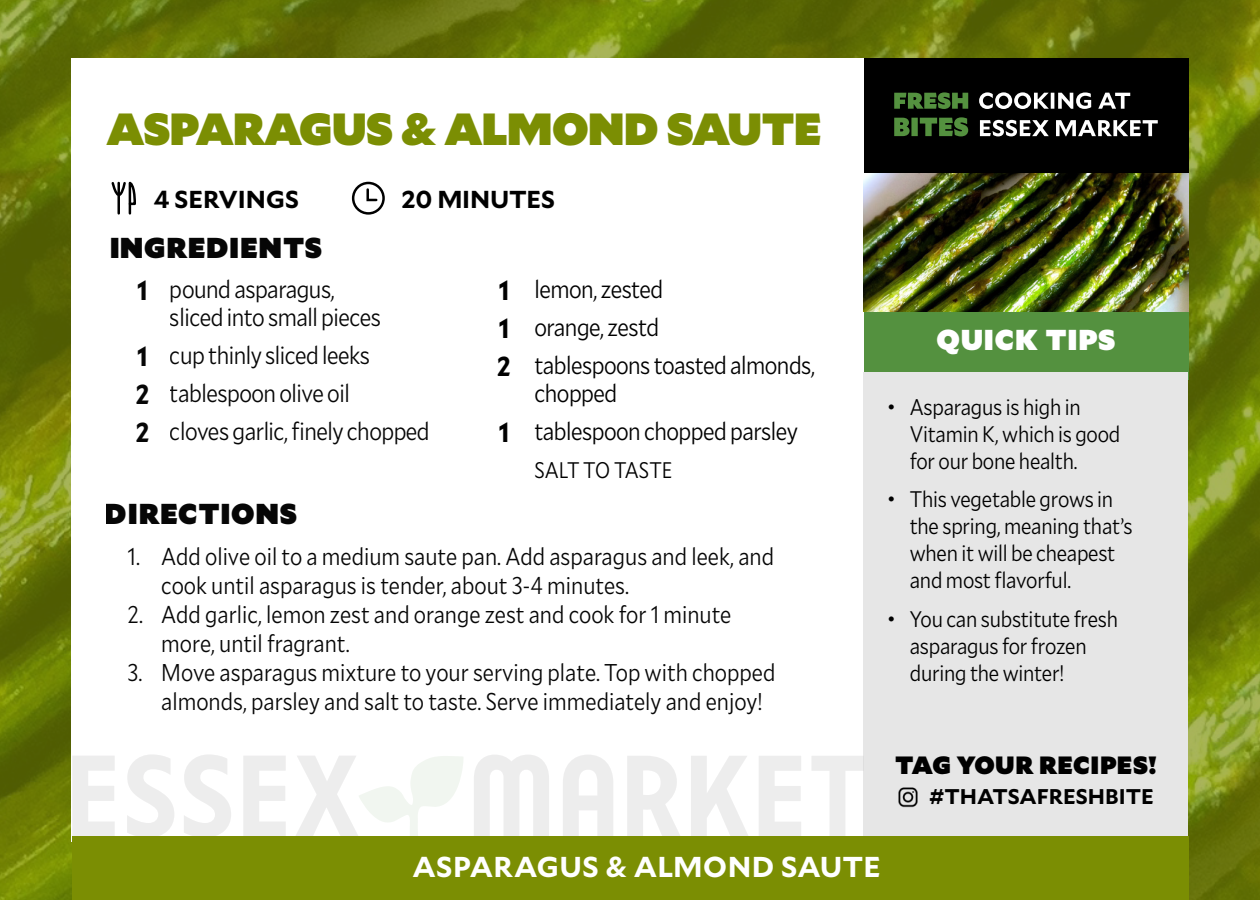
<style>
.page{position:relative;width:1260px;height:900px;background:#fff}
.page>*{position:absolute;margin:0;border:0;box-sizing:border-box;transform-origin:0 0}
.t1{font:900 45px "Mallory";letter-spacing:-.02em;color:#7b8e03}
.t2{font:900 28.75px "Mallory";letter-spacing:.025em;color:#000}
.t3{font:700 28.75px "Mallory";letter-spacing:.005em;color:#fff}
.t4{font:900 28.75px "Mallory";letter-spacing:.025em;color:#fff}
.t5{font:700 27.5px/38px "Mallory Narrow";color:#000;text-align:justify}
.t6{font:300 25px/28px "Mallory Narrow";letter-spacing:-.02em;color:#000}
.t7{font:900 25px "Mallory";letter-spacing:.015em;color:#000}
.t8{font:700 24.5px "Mallory";letter-spacing:-.01em;color:#000}
.t9{font:300 24.25px/29px "Mallory Narrow";color:#000}
.t10{font:300 22.5px/27px "Mallory Narrow";letter-spacing:-.01em;color:#000}
.t11{font:700 21.25px "Mallory";color:#000}
</style>
<div class="page">
<img style="left:0;top:0;width:1260px;height:900px">
<div style="left:72px;top:58px;width:1116px;height:784px;background:#fff"></div>
<div style="left:864px;top:311px;width:324px;height:69px;background:#54913f"></div>
<div style="left:864px;top:372px;width:324px;height:470px;background:#e6e6e6"></div>
<img style="left:864px;top:173px;width:324px;height:138px">
<svg style="left:474px;top:755px;width:390px;height:82px"></svg>
<svg style="left:72px;top:755px;width:392px;height:82px"></svg>
<div style="left:864px;top:58px;width:324px;height:115px;background:#000"></div>
<svg style="left:980px;top:120px;width:178px;height:16px"></svg>
<svg style="left:979px;top:92px;width:151px;height:17px"></svg>
<svg style="left:894px;top:117px;width:74px;height:19px"></svg>
<svg style="left:894px;top:92px;width:74px;height:17px"></svg>
<div style="left:352px;top:182px;width:33px;height:33px;border:2px solid #000;border-radius:50%"></div>
<svg style="left:366px;top:187px;width:13px;height:15px"></svg>
<svg style="left:111px;top:181px;width:25px;height:34px"></svg>
<div style="left:72px;top:837px;width:1116px;height:63px;background:#7b8e03"></div>
<img style="left:898px;top:787px;width:20px;height:21px">
<p class="t1" style="left:106px;top:92px;width:717px">ASPARAGUS &amp; ALMOND SAUTE</p>
<p class="t8" style="left:154px;top:181px;width:147px">4 SERVINGS</p>
<p class="t8" style="left:402px;top:181px;width:155px">20 MINUTES</p>
<p class="t2" style="left:109px;top:225px;width:214px">INGREDIENTS</p>
<p class="t5" style="left:137px;top:270px;width:12px">1</p>
<p class="t5" style="left:136px;top:336px;width:15px">1<br>2<br>2</p>
<p class="t6" style="left:170px;top:274px;width:213px">pound asparagus, sliced into small pieces</p>
<p class="t6" style="left:170px;top:335px;width:261px;line-height:38px">cup thinly sliced leeks tablespoon olive oil<br>cloves garlic, finely chopped</p>
<p class="t5" style="left:499px;top:270px;width:12px">1</p>
<p class="t5" style="left:499px;top:308px;width:12px">1</p>
<p class="t5" style="left:497px;top:346px;width:15px">2</p>
<p class="t5" style="left:499px;top:412px;width:12px">1</p>
<p class="t6" style="left:535px;top:274px;width:130px">lemon, zested</p>
<p class="t6" style="left:535px;top:312px;width:126px">orange, zestd</p>
<p class="t6" style="left:535px;top:350px;width:282px">tablespoons toasted almonds, chopped</p>
<p class="t6" style="left:535px;top:416px;width:265px">tablespoon chopped parsley</p>
<p class="t10" style="left:535px;top:456px;width:139px">SALT TO TASTE</p>
<p class="t2" style="left:105px;top:491px;width:194px">DIRECTIONS</p>
<p class="t9" style="left:161px;top:541px;width:614px;text-indent:-34px">1. Add olive oil to a medium saute pan. Add asparagus and leek, and cook until asparagus is tender, about 3-4 minutes.</p>
<p class="t9" style="left:161px;top:599px;width:572px;text-indent:-34px">2. Add garlic, lemon zest and orange zest and cook for 1 minute more, until fragrant.</p>
<p class="t9" style="left:161px;top:657px;width:616px;text-indent:-34px">3. Move asparagus mixture to your serving plate. Top with chopped almonds, parsley and salt to taste. Serve immediately and enjoy!</p>
<p class="t4" style="left:937px;top:316px;width:180px">QUICK TIPS</p>
<p class="t10" style="left:910px;top:393px;width:212px;text-indent:-22px">• Asparagus is high in<br>Vitamin K, which is good for our bone health.</p>
<p class="t10" style="left:910px;top:485px;width:224px;text-indent:-22px">• This vegetable grows in the spring, meaning that’s when it will be cheapest and most flavorful.</p>
<p class="t10" style="left:910px;top:604px;width:210px;text-indent:-22px">• You can substitute fresh asparagus for frozen during the winter!</p>
<p class="t7" style="left:895px;top:745px;width:263px">TAG YOUR RECIPES!</p>
<p class="t11" style="left:930px;top:780px;width:226px">#THATSAFRESHBITE</p>
<p class="t3" style="left:413px;top:846px;width:470px">ASPARAGUS &amp; ALMOND SAUTE</p>
</div>
